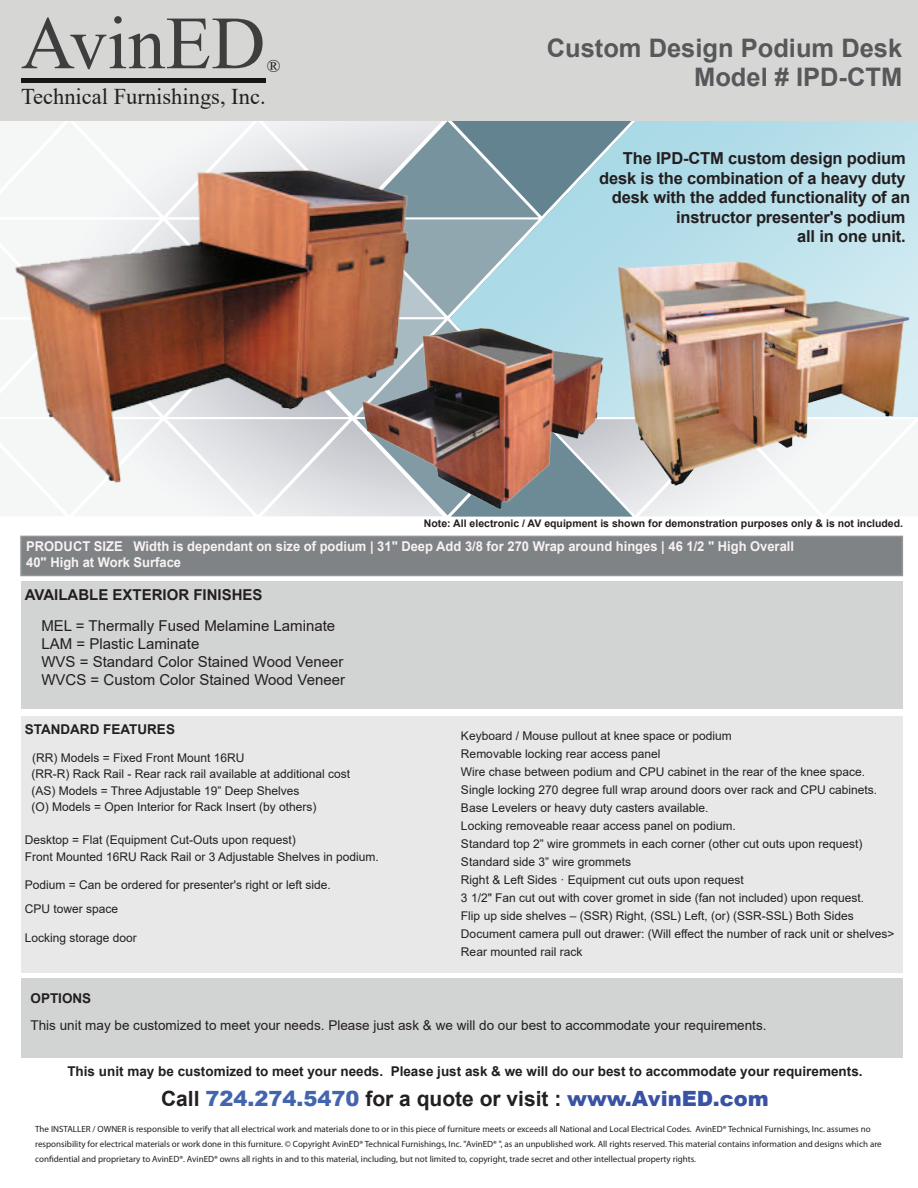
<style>
.page{position:relative;width:918px;height:1188px;background:#fff}
.page>*{position:absolute;margin:0;border:0;box-sizing:border-box;transform-origin:0 0}
.t1{font:75px "Times New Roman";color:#3e3e3f}
.t2{font:700 25.5px/28.5px "Arial";color:#57585a;text-align:right}
.t3{font:22.5px "Times New Roman";color:#231f20}
.t4{font:700 21px "Arial";color:#231f20}
.t5{font:18px "Times New Roman";color:#231f20}
.t6{font:700 16.5px/19.5px "Arial";letter-spacing:-.01em;color:#231f20;text-align:right}
.t7{font:15px/18px "Arial";color:#231f20}
.t8{font:700 15px "Arial";color:#231f20}
.t9{font:700 13.5px "Arial";color:#231f20}
.t10{font:700 13.5px/16.2px "Arial";color:#f8f2f4;scale:.96 1}
.t11{font:13.5px "Arial";color:#231f20}
.t12{font:12px/18px "Arial";color:#231f20}
.t13{font:700 10.5px "Arial";color:#231f20}
.t14{font:9px/15px "Myriad Pro";color:#231f20}
.s1{font-weight:900;color:#4365b0}
.s2{font-weight:900;color:#3952a3}
</style>
<div class="page">
<svg style="left:0;top:120px;width:769px;height:396px;fill:#f5f7f7"></svg>
<svg style="left:262px;top:120px;width:371px;height:397px"></svg>
<svg style="left:450px;top:120px;width:468px;height:297px;fill:#afdbe8"></svg>
<div style="left:0;top:0;width:918px;height:120px;background:#d6d6d5"></div>
<hr style="left:21px;top:78px;width:245px;height:4px;background:#161616">
<div style="left:21px;top:536px;width:881px;height:40px;background:#808385"></div>
<div style="left:20px;top:536px;width:883px;height:40px;border:2px solid #939596"></div>
<div style="left:21px;top:581px;width:881px;height:127px;background:#d2d3d3"></div>
<div style="left:21px;top:716px;width:881px;height:256px;background:#e8e8e9"></div>
<div style="left:21px;top:978px;width:881px;height:79px;background:#d2d3d3"></div>
<img style="left:6px;top:164px;width:425px;height:326px">
<img style="left:612px;top:253px;width:305px;height:233px">
<img style="left:362px;top:320px;width:249px;height:191px">
<h1 class="t1" style="left:21px;top:16px;width:246px">AvinED</h1>
<h3 class="t5" style="left:267px;top:60px;width:15px">®</h3>
<h3 class="t3" style="left:21px;top:88px;width:246px">Technical Furnishings, Inc.</h3>
<h2 class="t2" style="left:547px;top:36px;width:357px">Custom Design Podium Desk<br>Model # IPD-CTM</h2>
<h3 class="t6" style="left:599px;top:150px;width:312px">The IPD-CTM custom design podium desk is the combination of a heavy duty desk with the added functionality of an instructor presenter's podium<br>all in one unit.</h3>
<p class="t13" style="left:424px;top:520px;width:481px">Note: All electronic / AV equipment is shown for demonstration purposes only &amp; is not included.</p>
<p class="t10" style="left:26px;top:539px;width:801px">PRODUCT SIZE Width is dependant on size of podium | 31" Deep Add 3/8 for 270 Wrap around hinges | 46 1/2 " High Overall<br>40" High at Work Surface</p>
<p class="t8" style="left:25px;top:589px;width:239px">AVAILABLE EXTERIOR FINISHES</p>
<p class="t7" style="left:41px;top:618px;width:305px">MEL = Thermally Fused Melamine Laminate LAM = Plastic Laminate<br>WVS = Standard Color Stained Wood Veneer WVCS = Custom Color Stained Wood Veneer</p>
<p class="t9" style="left:25px;top:724px;width:152px">STANDARD FEATURES</p>
<p class="t12" style="left:31px;top:751px;width:320px;line-height:16.5px">(RR) Models = Fixed Front Mount 16RU<br>(RR-R) Rack Rail - Rear rack rail available at additional cost (AS) Models = Three Adjustable 19” Deep Shelves<br>(O) Models = Open Interior for Rack Insert (by others)</p>
<p class="t12" style="left:25px;top:833px;width:356px;line-height:16.5px">Desktop = Flat (Equipment Cut-Outs upon request)<br>Front Mounted 16RU Rack Rail or 3 Adjustable Shelves in podium.</p>
<p class="t12" style="left:25px;top:874px;width:308px;line-height:24px">Podium = Can be ordered for presenter's right or left side.<br>CPU tower space</p>
<p class="t12" style="left:25px;top:930px;width:114px">Locking storage door</p>
<p class="t12" style="left:461px;top:728px;width:435px">Keyboard / Mouse pullout at knee space or podium<br>Removable locking rear access panel<br>Wire chase between podium and CPU cabinet in the rear of the knee space.<br>Single locking 270 degree full wrap around doors over rack and CPU cabinets.<br>Base Levelers or heavy duty casters available.<br>Locking removeable reaar access panel on podium.<br>Standard top 2” wire grommets in each corner (other cut outs upon request)<br>Standard side 3” wire grommets<br>Right &amp; Left Sides · Equipment cut outs upon request<br>3 1/2" Fan cut out with cover gromet in side (fan not included) upon request.<br>Flip up side shelves – (SSR) Right, (SSL) Left, (or) (SSR-SSL) Both Sides Document camera pull out drawer: (Will effect the number of rack unit or shelves&gt; Rear mounted rail rack</p>
<p class="t9" style="left:30px;top:994px;width:62px">OPTIONS</p>
<p class="t11" style="left:30px;top:1021px;width:738px">This unit may be customized to meet your needs. Please just ask &amp; we will do our best to accommodate your requirements.</p>
<p class="t9" style="left:67px;top:1066px;width:797px">This unit may be customized to meet your needs. Please just ask &amp; we will do our best to accommodate your requirements.</p>
<h3 class="t4" style="left:161px;top:1091px;width:609px">Call <span class="s1">724.274.5470</span> for a quote or visit : <span class="s2">www.AvinED.com</span></h3>
<p class="t14" style="left:35px;top:1122px;width:848px">The INSTALLER / OWNER is responsible to verify that all electrical work and materials done to or in this piece of furniture meets or exceeds all National and Local Electrical Codes. AvinED® Technical Furnishings, Inc. assumes no responsibility for electrical materials or work done in this furniture. © Copyright AvinED® Technical Furnishings, Inc. "AvinED® ", as an unpublished work. All rights reserved. This material contains information and designs which are confidential and proprietary to AvinED®. AvinED® owns all rights in and to this material, including, but not limited to, copyright, trade secret and other intellectual property rights.</p>
</div>
